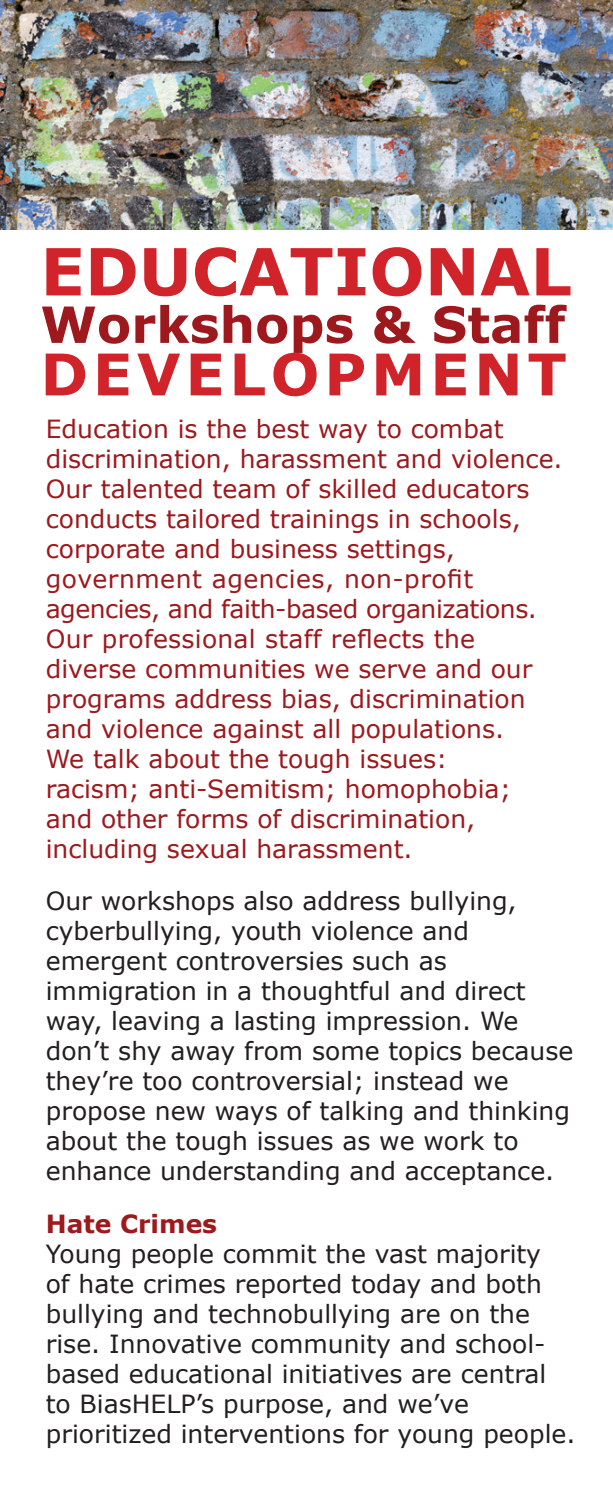
<style>
.page{position:relative;width:613px;height:1485px;background:#fff}
.page>*{position:absolute;margin:0;border:0;box-sizing:border-box;transform-origin:0 0}
.t1{font:700 65px "Verdana";color:#d1232a}
.t2{font:700 57.5px "Verdana";letter-spacing:.08em;color:#d1232a}
.t3{font:700 50px "Verdana";color:#9d191d}
.t4{font:25px/30px "Verdana";color:#231f20}
.t5{font:25px/30px "Verdana";color:#9d191d}
.t6{font:700 25px "Verdana";color:#9d191d}
</style>
<div class="page">
<img style="left:0;top:0;width:612px;height:229px">
<p class="t1" style="left:40px;top:226px;width:532px">EDUCATIONAL</p>
<p class="t3" style="left:40px;top:289px;width:526px">Workshops &amp; Staff</p>
<p class="t2" style="left:40px;top:334px;width:527px">DEVELOPMENT</p>
<p class="t5" style="left:46px;top:413px;width:518px">Education is the best way to combat discrimination, harassment and violence.<br>Our talented team of skilled educators</p>
<p class="t5" style="left:46px;top:503px;width:492px">conducts tailored trainings in schools, corporate and business settings, government agencies, non-profit agencies, and faith-based organizations.<br>Our professional staff reflects the diverse communities we serve and our</p>
<p class="t5" style="left:46px;top:683px;width:481px">programs address bias, discrimination and violence against all populations.<br>We talk about the tough issues: racism; anti-Semitism; homophobia; and other forms of discrimination, including sexual harassment.</p>
<p class="t4" style="left:46px;top:886px;width:472px">Our workshops also address bullying,</p>
<p class="t4" style="left:46px;top:916px;width:528px">cyberbullying, youth violence and emergent controversies such as immigration in a thoughtful and direct way, leaving a lasting impression. We don’t shy away from some topics because they’re too controversial; instead we propose new ways of talking and thinking about the tough issues as we work to enhance understanding and acceptance.</p>
<p class="t6" style="left:46px;top:1206px;width:173px">Hate Crimes</p>
<p class="t4" style="left:46px;top:1238px;width:497px">Young people commit the vast majority of hate crimes reported today and both</p>
<p class="t4" style="left:46px;top:1298px;width:530px">bullying and technobullying are on the rise. Innovative community and school&shy;based educational initiatives are central to BiasHELP’s purpose, and we’ve prioritized interventions for young people.</p>
</div>
